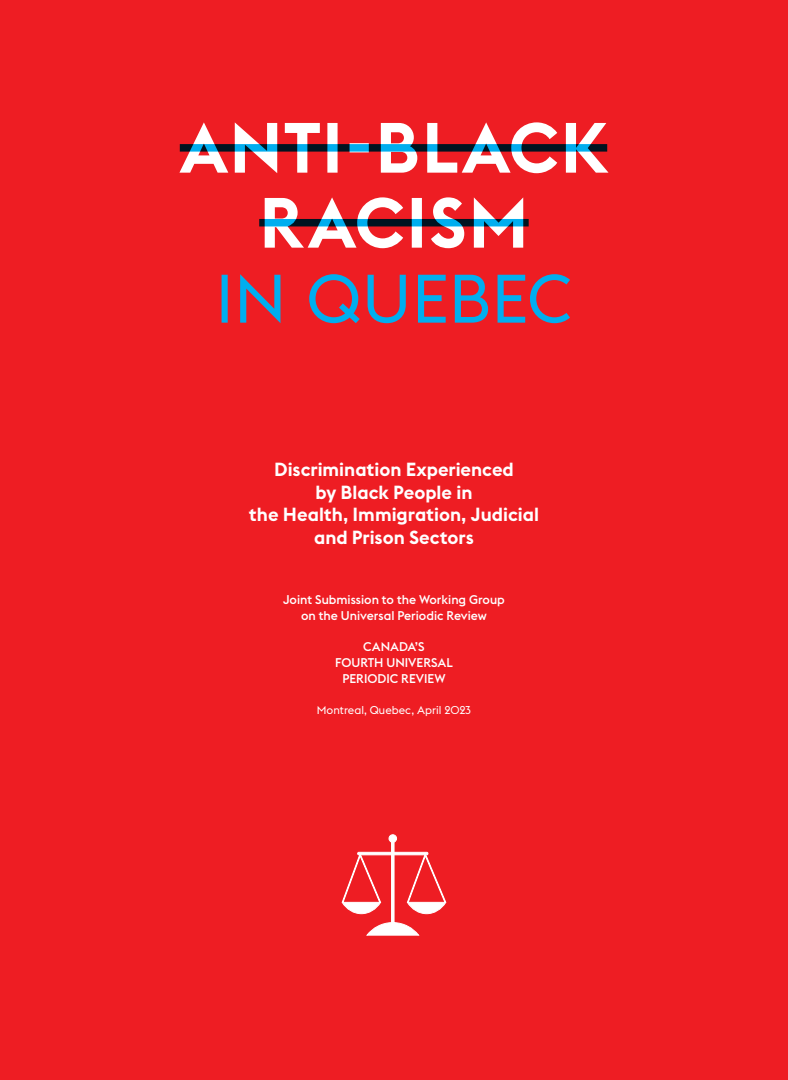
<style>
.page{position:relative;width:788px;height:1080px;background:#ee1d23}
.page>*{position:absolute;margin:0;border:0;box-sizing:border-box;transform-origin:0 0}
.t1{font:600 18.75px/22.5px "Euclid Flex";color:#fff;text-align:center}
.t2{font:500 12.5px/15.6px "Euclid Flex";color:#fff;text-align:center}
.t3{font:11.25px "Euclid Flex";color:#fff}
</style>
<div class="page">
<svg style="left:221px;top:274px;width:349px;height:49px"></svg>
<svg style="left:265px;top:197px;width:258px;height:51px"></svg>
<svg style="left:179px;top:122px;width:429px;height:51px"></svg>
<svg style="left:180px;top:144px;width:427px;height:8px;background:#0f5a7c"></svg>
<svg style="left:259px;top:219px;width:269px;height:7px;background:#006087"></svg>
<svg style="left:341px;top:834px;width:105px;height:102px"></svg>
<h1 class="t1" style="left:249px;top:459px;width:291px">Discrimination Experienced<br>by Black People in<br>the Health, Immigration, Judicial and Prison Sectors</h1>
<p class="t2" style="left:283px;top:592px;width:223px">Joint Submission to the Working Group on the Universal Periodic Review</p>
<p class="t2" style="left:335px;top:639px;width:119px">CANADA’S<br>FOURTH UNIVERSAL<br>PERIODIC REVIEW</p>
<p class="t3" style="left:317px;top:703px;width:156px">Montreal, Quebec, April 2023</p>
</div>
